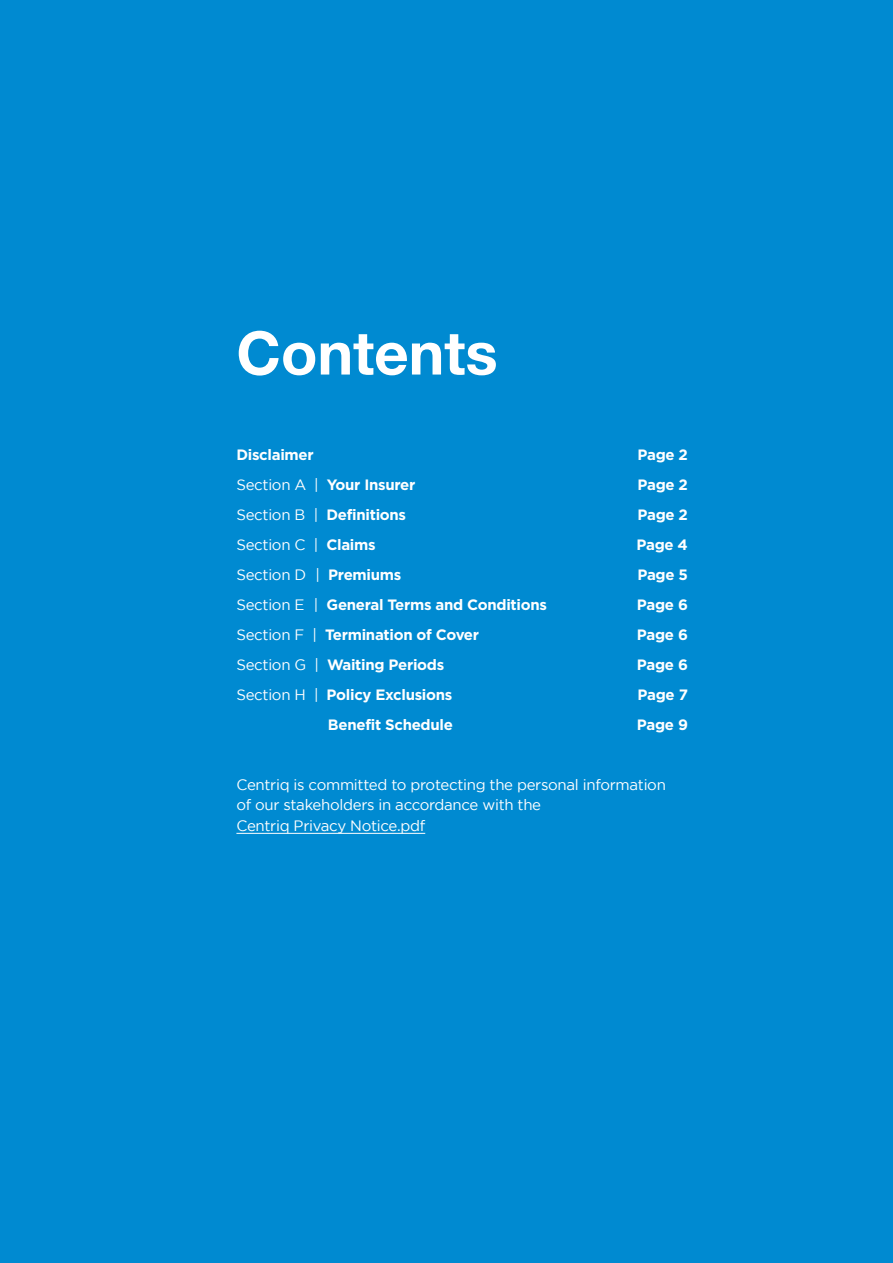
<style>
.page{position:relative;width:893px;height:1263px;background:#008ad1}
.page>*{position:absolute;margin:0;border:0;box-sizing:border-box;transform-origin:0 0}
.t1{font:700 60px "Helvetica Neue LT Std";color:#fff}
.t2{font:700 15px "Gotham";letter-spacing:-.02em;color:#fff}
.t3{font:15px/20.9px "Gotham";letter-spacing:-.02em;color:#fff}
.s1{font-weight:400}
.s2{font-weight:700}
</style>
<div class="page">
<hr style="left:236px;top:833px;width:189px;height:1px;background:#fff">
<h1 class="t1" style="left:236px;top:316px;width:263px">Contents</h1>
<p class="t2" style="left:236px;top:446px;width:79px">Disclaimer</p>
<p class="t2" style="left:637px;top:446px;width:52px">Page 2</p>
<p class="t2" style="left:236px;top:476px;width:180px"><span class="s1">Section A |</span> Your Insurer</p>
<p class="t2" style="left:637px;top:476px;width:52px">Page 2</p>
<p class="t2" style="left:236px;top:506px;width:171px"><span class="s1">Section B |</span> Definitions</p>
<p class="t2" style="left:637px;top:506px;width:52px">Page 2</p>
<p class="t3" style="left:236px;top:534px;width:141px">Section C | <span class="s2">Claims</span></p>
<p class="t2" style="left:637px;top:536px;width:53px">Page 4</p>
<p class="t3" style="left:236px;top:564px;width:166px">Section D | <span class="s2">Premiums</span></p>
<p class="t2" style="left:637px;top:566px;width:52px">Page 5</p>
<p class="t2" style="left:236px;top:596px;width:312px"><span class="s1">Section E |</span> General Terms and Conditions</p>
<p class="t2" style="left:637px;top:596px;width:53px">Page 6</p>
<p class="t2" style="left:236px;top:626px;width:244px"><span class="s1">Section F |</span> Termination of Cover</p>
<p class="t2" style="left:637px;top:626px;width:53px">Page 6</p>
<p class="t2" style="left:236px;top:656px;width:209px"><span class="s1">Section G |</span> Waiting Periods</p>
<p class="t2" style="left:637px;top:656px;width:53px">Page 6</p>
<p class="t2" style="left:236px;top:686px;width:218px"><span class="s1">Section H |</span> Policy Exclusions</p>
<p class="t2" style="left:638px;top:686px;width:52px">Page 7</p>
<p class="t2" style="left:328px;top:716px;width:126px">Benefit Schedule</p>
<p class="t2" style="left:637px;top:716px;width:53px">Page 9</p>
<p class="t3" style="left:236px;top:773px;width:431px">Centriq is committed to protecting the personal information of our stakeholders in accordance with the<br>Centriq Privacy Notice.pdf</p>
</div>
